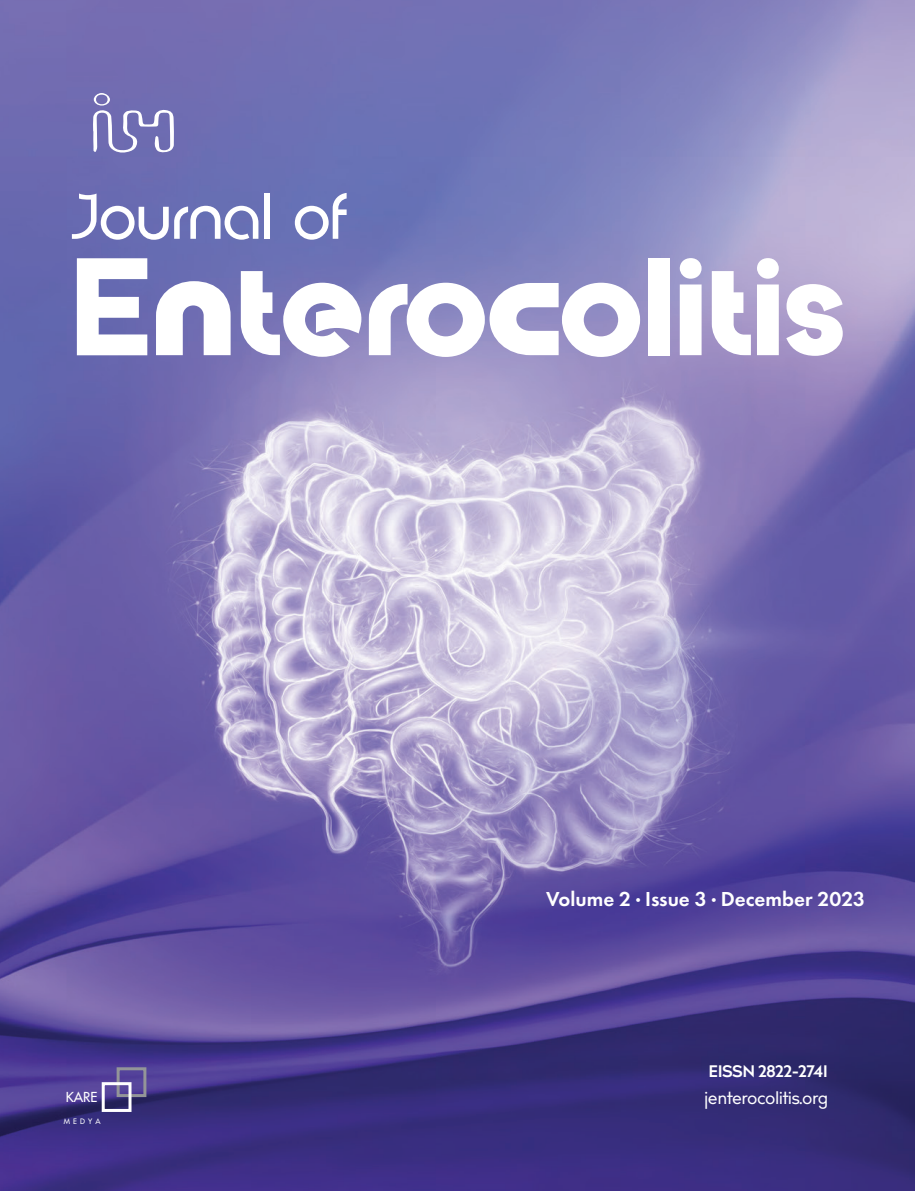
<style>
.page{position:relative;width:915px;height:1191px;background:#fff}
.page>*{position:absolute;margin:0;border:0;box-sizing:border-box;transform-origin:0 0}
.t1{font:700 138px "URIALFONT";letter-spacing:-.005em;color:#fff}
.t2{font:300 66px "URIALFONT";letter-spacing:-.025em;color:#fff}
.t3{font:600 21px "Futura PT";color:#fff}
.t4{font:18px "billcorpnar";letter-spacing:-.03em;color:#fff}
.t5{font:700 16.5px "billcorpnar";color:#fff}
.t6{font:13.35px "Futura";color:#fff}
.t7{font:7.35px "Futura";letter-spacing:.43em;color:#fff}
</style>
<div class="page">
<img style="left:0;top:0;width:914px;height:1191px">
<svg style="left:93px;top:93px;width:81px;height:60px;background:#8a88c0"></svg>
<div style="left:117px;top:1067px;width:29px;height:30px;border:3px solid #939598"></div>
<div style="left:102px;top:1082px;width:29px;height:30px;border:3px solid #fff"></div>
<h2 class="t2" style="left:70px;top:179px;width:280px">Journal of</h2>
<h1 class="t1" style="left:71px;top:221px;width:775px">Enterocolitis</h1>
<p class="t3" style="left:546px;top:886px;width:320px">Volume 2 ∙ Issue 3 ∙ December 2023</p>
<p class="t6" style="left:66px;top:1089px;width:33px">KARE</p>
<p class="t7" style="left:64px;top:1116px;width:38px">MEDYA</p>
<p class="t5" style="left:708px;top:1059px;width:120px">EISSN 2822-2741</p>
<p class="t4" style="left:704px;top:1085px;width:125px">jenterocolitis.org</p>
</div>
